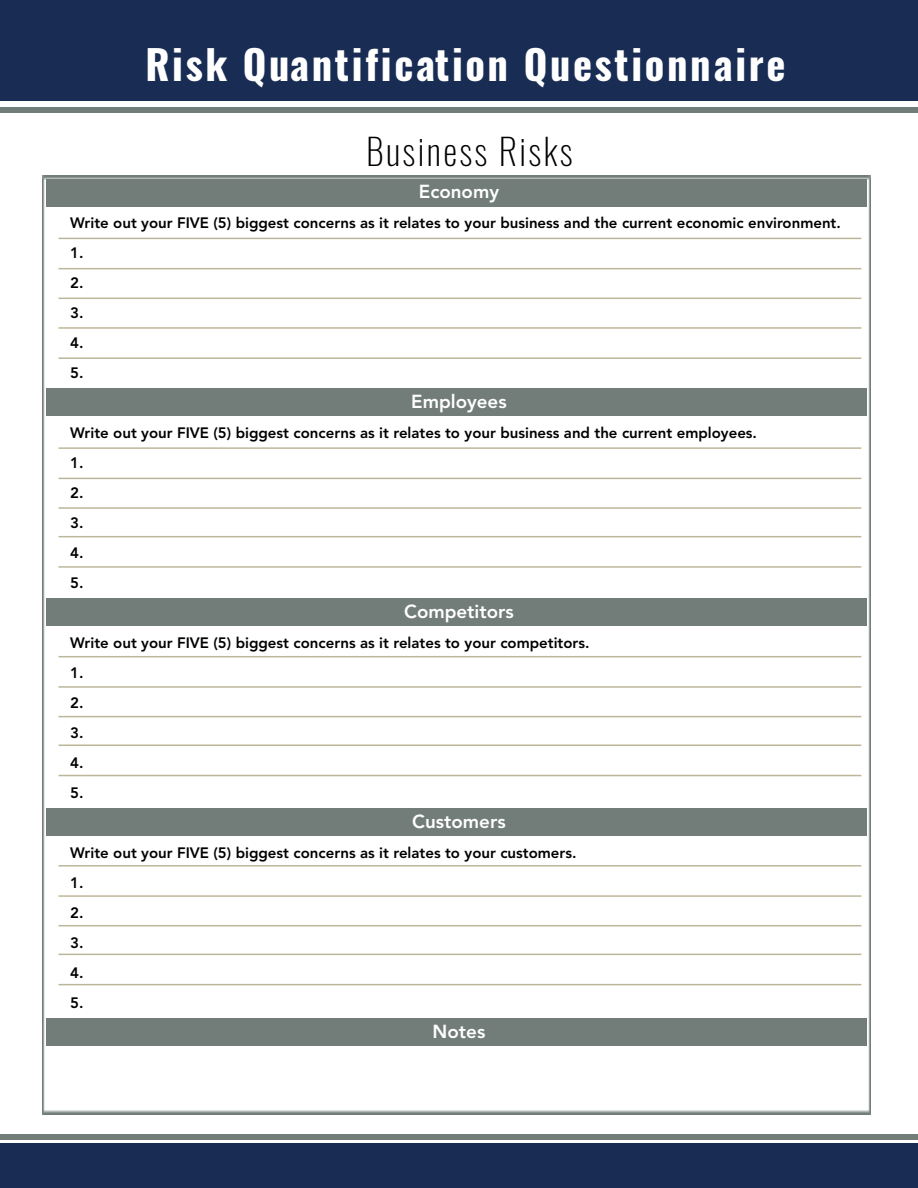
<style>
.page{position:relative;width:918px;height:1188px;background:#fff}
.page>*{position:absolute;margin:0;border:0;box-sizing:border-box;transform-origin:0 0}
.t1{font:700 40.5px "Oswald";letter-spacing:.065em;color:#fff}
.t2{font:200 36px "Oswald";letter-spacing:.065em;color:#000}
.t3{font:800 18.75px "Avenir";color:#fff}
.t4{font:800 15px/30px "Avenir";color:#000}
</style>
<div class="page">
<img style="left:43px;top:176px;width:827px;height:939px">
<div style="left:46px;top:180px;width:821px;height:26px;background:#727d79"></div>
<div style="left:46px;top:389px;width:821px;height:26px;background:#727d79"></div>
<div style="left:46px;top:599px;width:821px;height:26px;background:#727d79"></div>
<div style="left:46px;top:809px;width:821px;height:26px;background:#727d79"></div>
<div style="left:46px;top:1019px;width:821px;height:26px;background:#727d79"></div>
<hr style="left:58px;top:238px;width:803px;height:1px;background:#bdb79a">
<hr style="left:58px;top:327px;width:803px;height:2px;background:#bdb79a">
<hr style="left:58px;top:268px;width:803px;height:1px;background:#bdb79a">
<hr style="left:58px;top:357px;width:803px;height:2px;background:#bdb79a">
<hr style="left:58px;top:298px;width:803px;height:1px;background:#bdb79a">
<hr style="left:58px;top:447px;width:803px;height:2px;background:#bdb79a">
<hr style="left:58px;top:656px;width:803px;height:1px;background:#bdb79a">
<hr style="left:58px;top:865px;width:803px;height:2px;background:#bdb79a">
<hr style="left:58px;top:536px;width:803px;height:1px;background:#bdb79a">
<hr style="left:58px;top:745px;width:803px;height:1px;background:#bdb79a">
<hr style="left:58px;top:954px;width:803px;height:1px;background:#bdb79a">
<hr style="left:58px;top:478px;width:803px;height:1px;background:#bdb79a">
<hr style="left:58px;top:686px;width:803px;height:2px;background:#bdb79a">
<hr style="left:58px;top:895px;width:803px;height:2px;background:#bdb79a">
<hr style="left:58px;top:566px;width:803px;height:2px;background:#bdb79a">
<hr style="left:58px;top:775px;width:803px;height:1px;background:#bdb79a">
<hr style="left:58px;top:984px;width:803px;height:1px;background:#bdb79a">
<hr style="left:58px;top:507px;width:803px;height:2px;background:#bdb79a">
<hr style="left:58px;top:716px;width:803px;height:1px;background:#bdb79a">
<hr style="left:58px;top:925px;width:803px;height:1px;background:#bdb79a">
<div style="left:0;top:0;width:918px;height:100px;background:#182c54"></div>
<div style="left:0;top:1143px;width:918px;height:45px;background:#182c54"></div>
<h1 class="t1" style="left:145px;top:36px;width:642px">Risk Quantification Questionnaire</h1>
<h2 class="t2" style="left:366px;top:128px;width:208px">Business Risks</h2>
<p class="t3" style="left:419px;top:180px;width:82px">Economy</p>
<p class="t4" style="left:70px;top:208px;width:772px">Write out your FIVE (5) biggest concerns as it relates to your business and the current economic environment.<br>1.<br>2.<br>3.<br>4.<br>5.</p>
<p class="t3" style="left:411px;top:390px;width:97px">Employees</p>
<p class="t4" style="left:70px;top:418px;width:688px">Write out your FIVE (5) biggest concerns as it relates to your business and the current employees.<br>1.<br>2.<br>3.<br>4.<br>5.</p>
<p class="t3" style="left:404px;top:600px;width:111px">Competitors</p>
<p class="t4" style="left:70px;top:628px;width:521px">Write out your FIVE (5) biggest concerns as it relates to your competitors.<br>1.<br>2.<br>3.<br>4.<br>5.</p>
<p class="t3" style="left:412px;top:810px;width:95px">Customers</p>
<p class="t4" style="left:70px;top:838px;width:508px">Write out your FIVE (5) biggest concerns as it relates to your customers.<br>1.<br>2.<br>3.<br>4.<br>5.</p>
<p class="t3" style="left:433px;top:1020px;width:54px">Notes</p>
</div>
